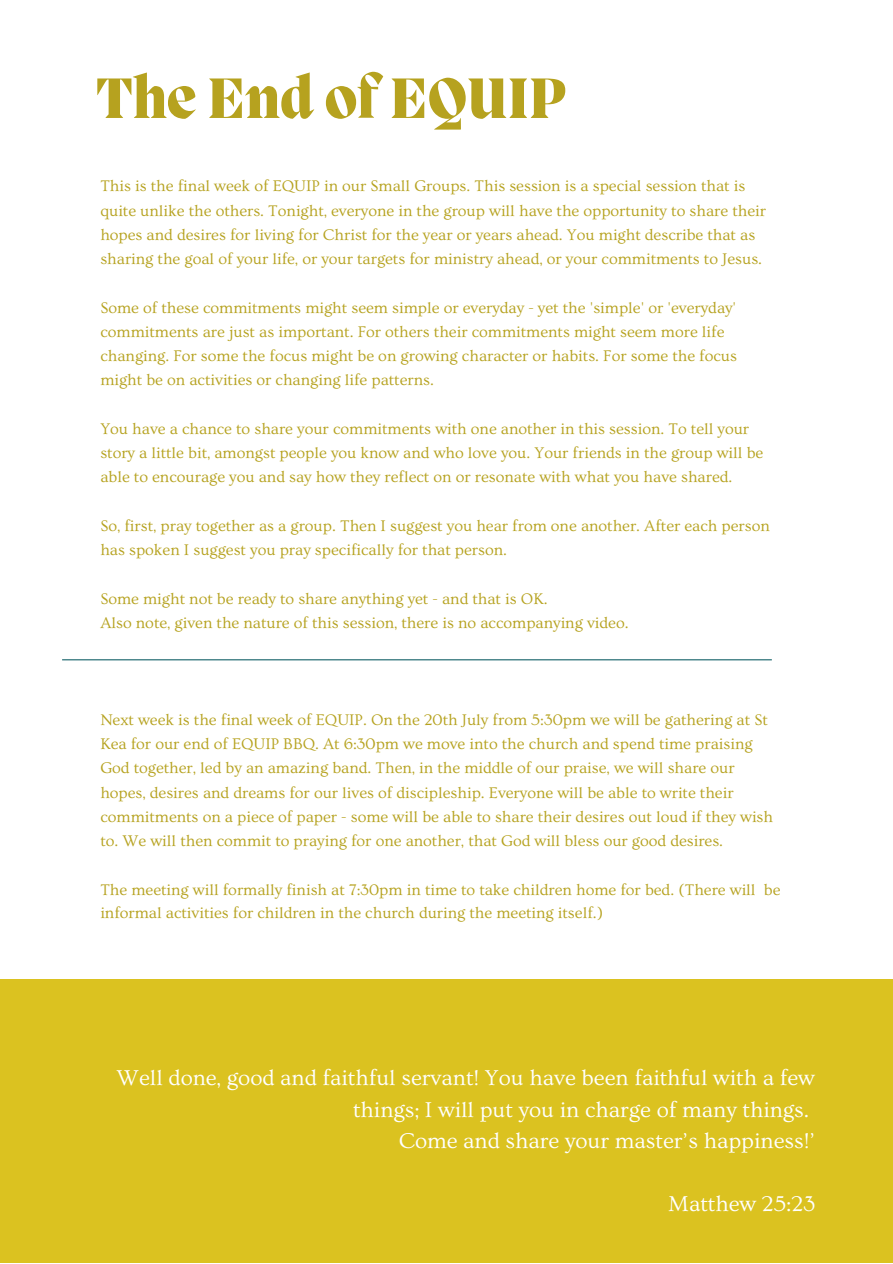
<style>
.page{position:relative;width:893px;height:1264px;background:#fff}
.page>*{position:absolute;margin:0;border:0;box-sizing:border-box;transform-origin:0 0}
.t1{font:800 58.5px "Migra";color:#b6a21f}
.t2{font:22.5px/31.5px "Ovo";color:#fff;text-align:right}
.t3{font:16.2px/24.3px "Ovo";color:#b6a21f}
</style>
<div class="page">
<div style="left:0;top:979px;width:892px;height:283px;background:#dbc220"></div>
<hr style="left:62px;top:659px;width:709px;height:1px;background:#146168">
<p class="t1" style="left:96px;top:71px;width:472px">The End of EQUIP</p>
<p class="t3" style="left:100px;top:174px;width:667px">This is the final week of EQUIP in our Small Groups. This session is a special session that is quite unlike the others. Tonight, everyone in the group will have the opportunity to share their hopes and desires for living for Christ for the year or years ahead. You might describe that as sharing the goal of your life, or your targets for ministry ahead, or your commitments to Jesus.</p>
<p class="t3" style="left:100px;top:295px;width:638px">Some of these commitments might seem simple or everyday - yet the 'simple' or 'everyday' commitments are just as important. For others their commitments might seem more life changing. For some the focus might be on growing character or habits. For some the focus might be on activities or changing life patterns.</p>
<p class="t3" style="left:100px;top:417px;width:664px">You have a chance to share your commitments with one another in this session. To tell your story a little bit, amongst people you know and who love you. Your friends in the group will be able to encourage you and say how they reflect on or resonate with what you have shared.</p>
<p class="t3" style="left:100px;top:513px;width:671px">So, first, pray together as a group. Then I suggest you hear from one another. After each person has spoken I suggest you pray specifically for that person.</p>
<p class="t3" style="left:100px;top:586px;width:449px">Some might not be ready to share anything yet - and that is OK.</p>
<p class="t3" style="left:100px;top:610px;width:529px">Also note, given the nature of this session, there is no accompanying video.</p>
<p class="t3" style="left:100px;top:707px;width:674px">Next week is the final week of EQUIP. On the 20th July from 5:30pm we will be gathering at St Kea for our end of EQUIP BBQ. At 6:30pm we move into the church and spend time praising God together, led by an amazing band. Then, in the middle of our praise, we will share our hopes, desires and dreams for our lives of discipleship. Everyone will be able to write their commitments on a piece of paper - some will be able to share their desires out loud if they wish to. We will then commit to praying for one another, that God will bless our good desires.</p>
<p class="t3" style="left:100px;top:878px;width:681px;line-height:23.1px">The meeting will formally finish at 7:30pm in time to take children home for bed. (There will be informal activities for children in the church during the meeting itself.)</p>
<p class="t2" style="left:117px;top:1062px;width:699px">Well done, good and faithful servant! You have been faithful with a few things; I will put you in charge of many things.</p>
<p class="t2" style="left:398px;top:1125px;width:418px">Come and share your master’s happiness!’</p>
<p class="t2" style="left:668px;top:1188px;width:149px">Matthew 25:23</p>
</div>
